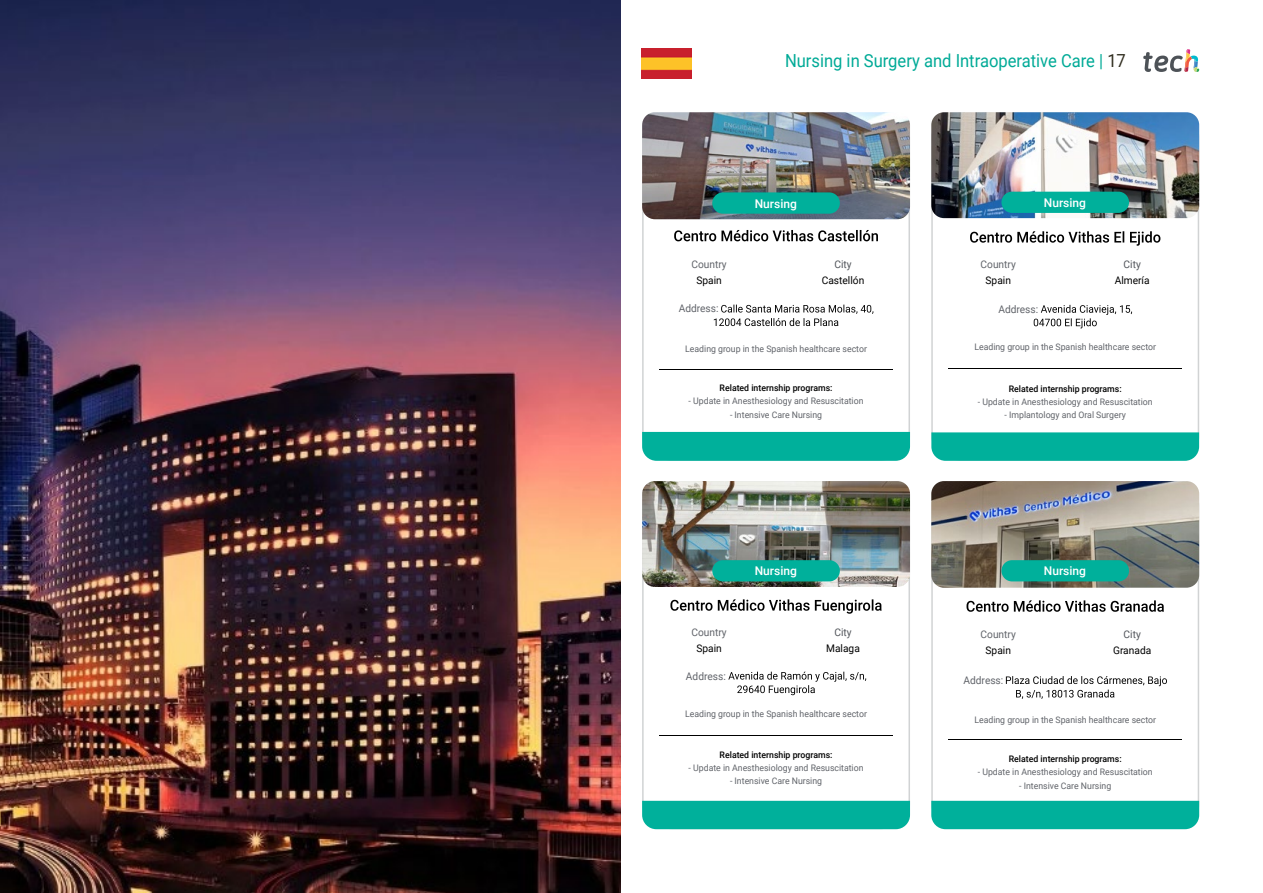
<style>
.page{position:relative;width:1263px;height:893px;background:#fff}
.page>*{position:absolute;margin:0;border:0;box-sizing:border-box;transform-origin:0 0}
.t1{font:18px "Roboto";color:#00aa97;scale:.92 1}
.t2{font:500 12px "Roboto";color:#fff}
.t3{font:10.5px "Roboto";color:#61646a}
.t4{font:10.5px "Roboto";color:#000}
.t5{font:10.5px "Roboto";color:#52555b}
.t6{font:9px "Roboto";color:#61646a}
.t7{font:500 9px "Roboto";color:#000}
.s1{color:#312e20}
</style>
<div class="page">
<img style="left:0;top:0;width:621px;height:893px">
<img style="left:642px;top:49px;width:49px;height:30px">
<svg style="left:1143px;top:49px;width:56px;height:23px"></svg>
<svg style="left:642px;top:169px;width:269px;height:269px"></svg>
<img style="left:642px;top:112px;width:268px;height:107px">
<div style="left:712px;top:192px;width:128px;height:22px;background:#00b09b;border-radius:11px"></div>
<div style="left:642px;top:432px;width:268px;height:29px;background:#00b09b"></div>
<hr style="left:659px;top:370px;width:234px;height:1px;background:#000">
<svg style="left:674px;top:230px;width:204px;height:11px"></svg>
<svg style="left:714px;top:305px;width:159px;height:21px"></svg>
<svg style="left:931px;top:123px;width:269px;height:325px"></svg>
<img style="left:931px;top:112px;width:268px;height:106px">
<div style="left:1001px;top:192px;width:128px;height:21px;background:#00b09b;border-radius:11px"></div>
<svg style="left:931px;top:432px;width:268px;height:29px;background:#08b29e"></svg>
<hr style="left:948px;top:369px;width:234px;height:1px;background:#000">
<svg style="left:970px;top:231px;width:190px;height:15px"></svg>
<svg style="left:1034px;top:305px;width:98px;height:23px"></svg>
<svg style="left:642px;top:505px;width:269px;height:325px"></svg>
<img style="left:642px;top:481px;width:268px;height:106px">
<div style="left:712px;top:560px;width:128px;height:21px;background:#00b09b;border-radius:11px"></div>
<div style="left:642px;top:801px;width:268px;height:28px;background:#00b09b"></div>
<hr style="left:659px;top:735px;width:234px;height:1px;background:#000">
<svg style="left:670px;top:599px;width:212px;height:15px"></svg>
<svg style="left:728px;top:672px;width:138px;height:23px"></svg>
<svg style="left:931px;top:493px;width:269px;height:337px"></svg>
<img style="left:931px;top:481px;width:268px;height:107px">
<div style="left:1001px;top:560px;width:128px;height:21px;background:#00b09b;border-radius:11px"></div>
<div style="left:931px;top:801px;width:268px;height:28px;background:#00b09b"></div>
<hr style="left:948px;top:739px;width:234px;height:1px;background:#000">
<svg style="left:966px;top:600px;width:198px;height:12px"></svg>
<svg style="left:1006px;top:676px;width:161px;height:23px"></svg>
<h1 class="t1" style="left:785px;top:48px;width:372px">Nursing in Surgery and Intraoperative Care | <span class="s1">17</span></h1>
<h2 class="t2" style="left:755px;top:195px;width:44px">Nursing</h2>
<h2 class="t2" style="left:1044px;top:194px;width:44px">Nursing</h2>
<p class="t3" style="left:691px;top:257px;width:37px">Country</p>
<p class="t4" style="left:696px;top:273px;width:27px">Spain</p>
<p class="t5" style="left:834px;top:257px;width:19px">City</p>
<p class="t4" style="left:822px;top:273px;width:44px">Castellón</p>
<p class="t3" style="left:980px;top:257px;width:37px">Country</p>
<p class="t4" style="left:985px;top:273px;width:27px">Spain</p>
<p class="t5" style="left:1123px;top:257px;width:19px">City</p>
<p class="t4" style="left:1115px;top:273px;width:36px">Almería</p>
<p class="t3" style="left:679px;top:301px;width:41px">Address:</p>
<p class="t6" style="left:685px;top:342px;width:183px">Leading group in the Spanish healthcare sector</p>
<p class="t7" style="left:720px;top:382px;width:114px">Related internship programs:</p>
<p class="t6" style="left:689px;top:395px;width:176px">- Update in Anesthesiology and Resuscitation</p>
<p class="t6" style="left:730px;top:408px;width:94px">- Intensive Care Nursing</p>
<p class="t3" style="left:998px;top:302px;width:41px">Address:</p>
<p class="t6" style="left:974px;top:341px;width:183px">Leading group in the Spanish healthcare sector</p>
<p class="t7" style="left:1009px;top:382px;width:114px">Related internship programs:</p>
<p class="t6" style="left:978px;top:396px;width:176px">- Update in Anesthesiology and Resuscitation</p>
<p class="t6" style="left:1005px;top:409px;width:123px">- Implantology and Oral Surgery</p>
<h2 class="t2" style="left:755px;top:563px;width:44px">Nursing</h2>
<h2 class="t2" style="left:1044px;top:563px;width:44px">Nursing</h2>
<p class="t3" style="left:691px;top:625px;width:37px">Country</p>
<p class="t4" style="left:696px;top:641px;width:27px">Spain</p>
<p class="t5" style="left:834px;top:625px;width:19px">City</p>
<p class="t4" style="left:826px;top:641px;width:35px">Malaga</p>
<p class="t3" style="left:980px;top:627px;width:37px">Country</p>
<p class="t4" style="left:985px;top:643px;width:27px">Spain</p>
<p class="t5" style="left:1123px;top:627px;width:19px">City</p>
<p class="t4" style="left:1113px;top:643px;width:40px">Granada</p>
<p class="t3" style="left:686px;top:668px;width:41px">Address:</p>
<p class="t6" style="left:685px;top:708px;width:183px">Leading group in the Spanish healthcare sector</p>
<p class="t7" style="left:720px;top:748px;width:114px">Related internship programs:</p>
<p class="t6" style="left:689px;top:761px;width:176px">- Update in Anesthesiology and Resuscitation</p>
<p class="t6" style="left:730px;top:775px;width:94px">- Intensive Care Nursing</p>
<p class="t3" style="left:963px;top:673px;width:41px">Address:</p>
<p class="t6" style="left:974px;top:713px;width:183px">Leading group in the Spanish healthcare sector</p>
<p class="t7" style="left:1009px;top:752px;width:114px">Related internship programs:</p>
<p class="t6" style="left:978px;top:766px;width:176px">- Update in Anesthesiology and Resuscitation</p>
<p class="t6" style="left:1019px;top:779px;width:94px">- Intensive Care Nursing</p>
</div>
